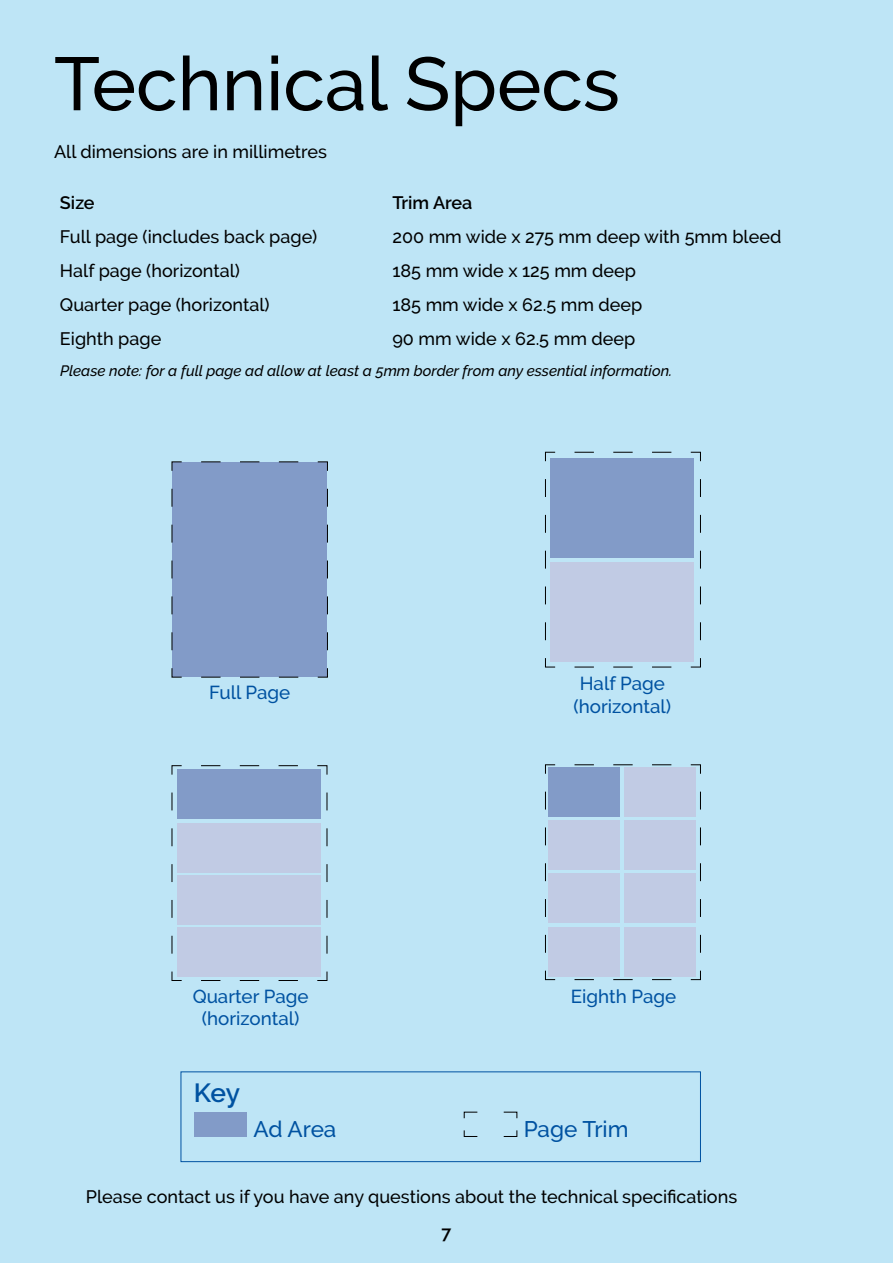
<style>
.page{position:relative;width:893px;height:1263px;background:#bee5f6}
.page>*{position:absolute;margin:0;border:0;box-sizing:border-box;transform-origin:0 0}
.t1{font:500 75px "Raleway";color:#000}
.t2{font:600 26.25px "Raleway";color:#0052a1}
.t3{font:500 22.5px "Raleway";color:#0052a1}
.t4{font:500 18.75px/22.5px "Raleway";color:#0052a1;text-align:center}
.t5{font:500 18px "Raleway";color:#000}
.t6{font:600 18px "Raleway";color:#000}
.t7{font:italic 500 15px "Raleway";color:#000}
</style>
<div class="page">
<div style="left:194px;top:1112px;width:52px;height:25px;background:#829bc8"></div>
<svg style="left:464px;top:1112px;width:53px;height:25px"></svg>
<div style="left:181px;top:1071px;width:520px;height:91px;border:1px solid #0052a1"></div>
<svg style="left:545px;top:452px;width:156px;height:216px"></svg>
<div style="left:550px;top:562px;width:144px;height:100px;background:#c1cbe4"></div>
<div style="left:550px;top:458px;width:144px;height:100px;background:#829bc8"></div>
<svg style="left:172px;top:765px;width:156px;height:216px"></svg>
<div style="left:177px;top:927px;width:144px;height:50px;background:#c1cbe4"></div>
<div style="left:177px;top:769px;width:144px;height:50px;background:#829bc8"></div>
<div style="left:177px;top:822px;width:144px;height:50px;background:#c1cbe4"></div>
<div style="left:177px;top:875px;width:144px;height:50px;background:#c1cbe4"></div>
<svg style="left:545px;top:764px;width:156px;height:216px"></svg>
<div style="left:548px;top:927px;width:72px;height:50px;background:#c1cbe4"></div>
<div style="left:624px;top:767px;width:71px;height:50px;background:#c1cbe4"></div>
<div style="left:624px;top:820px;width:71px;height:50px;background:#c1cbe4"></div>
<div style="left:624px;top:873px;width:72px;height:50px;background:#c1cbe4"></div>
<div style="left:548px;top:767px;width:72px;height:50px;background:#829bc8"></div>
<div style="left:548px;top:820px;width:72px;height:50px;background:#c1cbe4"></div>
<div style="left:548px;top:873px;width:72px;height:50px;background:#c1cbe4"></div>
<div style="left:624px;top:927px;width:72px;height:50px;background:#c1cbe4"></div>
<div style="left:172px;top:461px;width:156px;height:217px;background:#829bc8"></div>
<h1 class="t1" style="left:54px;top:41px;width:567px">Technical Specs</h1>
<p class="t5" style="left:54px;top:142px;width:275px">All dimensions are in millimetres</p>
<p class="t6" style="left:60px;top:192px;width:36px">Size</p>
<p class="t6" style="left:392px;top:192px;width:82px">Trim Area</p>
<p class="t5" style="left:60px;top:226px;width:259px">Full page (includes back page)</p>
<p class="t5" style="left:392px;top:226px;width:390px">200 mm wide x 275 mm deep with 5mm bleed</p>
<p class="t5" style="left:60px;top:260px;width:182px">Half page (horizontal)</p>
<p class="t5" style="left:392px;top:260px;width:245px">185 mm wide x 125 mm deep</p>
<p class="t5" style="left:60px;top:294px;width:211px">Quarter page (horizontal)</p>
<p class="t5" style="left:392px;top:294px;width:252px">185 mm wide x 62.5 mm deep</p>
<p class="t5" style="left:60px;top:328px;width:103px">Eighth page</p>
<p class="t5" style="left:392px;top:328px;width:244px">90 mm wide x 62.5 mm deep</p>
<p class="t7" style="left:60px;top:362px;width:614px">Please note: for a full page ad allow at least a 5mm border from any essential information.</p>
<p class="t4" style="left:209px;top:681px;width:83px">Full Page</p>
<p class="t4" style="left:573px;top:672px;width:99px">Half Page (horizontal)</p>
<p class="t4" style="left:193px;top:985px;width:117px">Quarter Page (horizontal)</p>
<p class="t4" style="left:571px;top:985px;width:107px">Eighth Page</p>
<h2 class="t2" style="left:194px;top:1078px;width:48px">Key</h2>
<p class="t3" style="left:253px;top:1116px;width:84px">Ad Area</p>
<p class="t3" style="left:524px;top:1116px;width:106px">Page Trim</p>
<p class="t5" style="left:86px;top:1186px;width:653px">Please contact us if you have any questions about the technical specifications</p>
<p class="t6" style="left:442px;top:1222px;width:11px">7</p>
</div>
